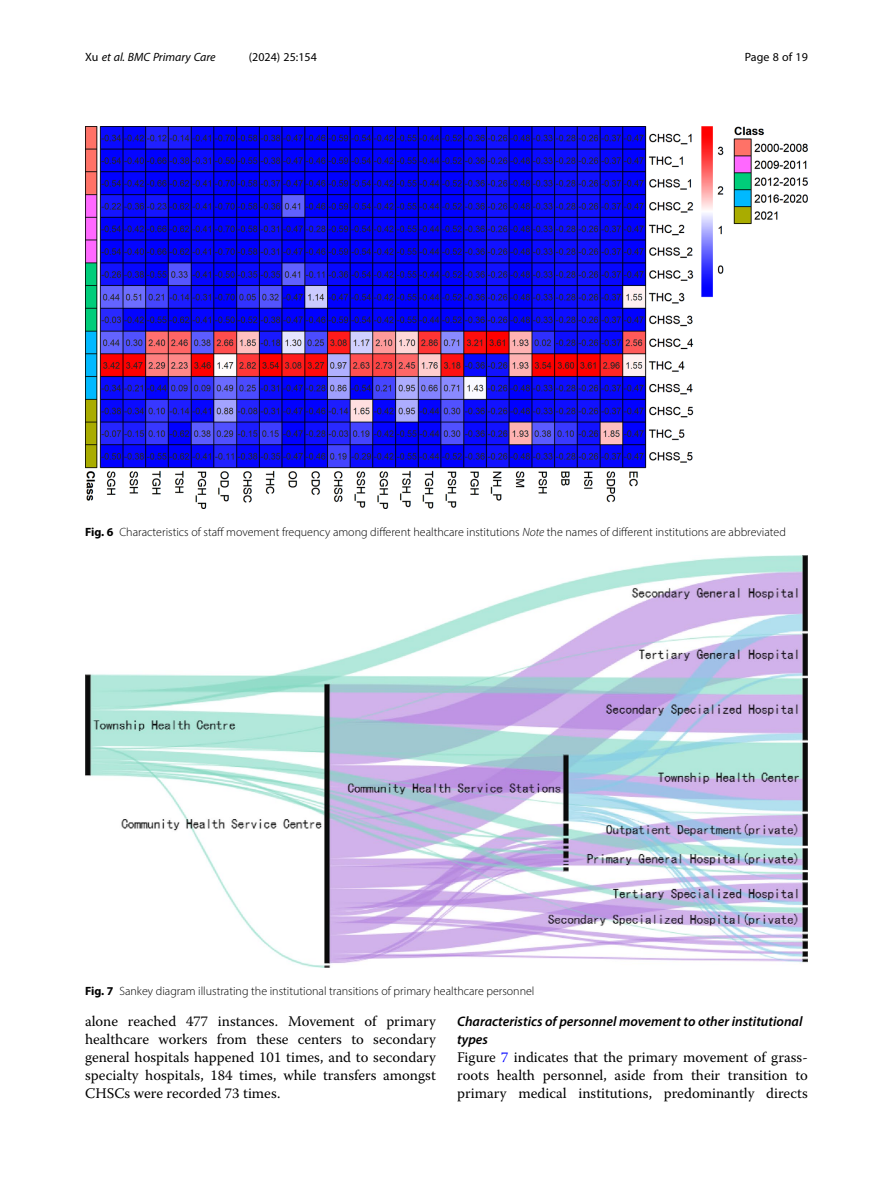
<style>
.page{position:relative;width:893px;height:1191px;background:#fff}
.page>*{position:absolute;margin:0;border:0;box-sizing:border-box;transform-origin:0 0}
.Body_Text{font:14.7px/18px "Warnock Pro";color:#000;text-align:justify}
.Head_3{font:italic 600 13.8px/18px "Myriad Pro";color:#000}
.Figure_Caption{font:300 12px "Myriad Pro";color:#000}
.t1{font:italic 12px "Myriad Pro";color:#000}
.t2{font:12px "Myriad Pro";color:#000}
.s1{font-style:normal}
.s2{font-weight:700}
.s3{font-style:italic}
.s4{color:#00f}
</style>
<div class="page">
<img style="left:85px;top:555px;width:723px;height:412px">
<img style="left:85px;top:126px;width:723px;height:383px">
<p class="t1" style="left:85px;top:50px;width:132px"><span class="s1">Xu</span> et al. BMC Primary Care</p>
<p class="t2" style="left:249px;top:50px;width:70px">(2024) 25:154</p>
<p class="t2" style="left:745px;top:50px;width:65px">Page 8 of 19</p>
<p class="Figure_Caption" style="left:85px;top:524px;width:702px"><span class="s2">Fig. 6</span> Characteristics of staff movement frequency among different healthcare institutions <span class="s3">Note</span> the names of different institutions are abbreviated</p>
<p class="Figure_Caption" style="left:85px;top:983px;width:451px"><span class="s2">Fig. 7</span> Sankey diagram illustrating the institutional transitions of primary healthcare personnel</p>
<p class="Body_Text" style="left:85px;top:1012px;width:352px">alone reached 477 instances. Movement of primary healthcare workers from these centers to secondary general hospitals happened 101 times, and to secondary specialty hospitals, 184 times, while transfers amongst CHSCs were recorded 73 times.</p>
<p class="Head_3" style="left:457px;top:1012px;width:347px">Characteristics of personnel movement to other institutional types</p>
<p class="Body_Text" style="left:457px;top:1048px;width:352px">Figure <span class="s4">7</span> indicates that the primary movement of grass&shy;roots health personnel, aside from their transition to primary medical institutions, predominantly directs</p>
</div>
